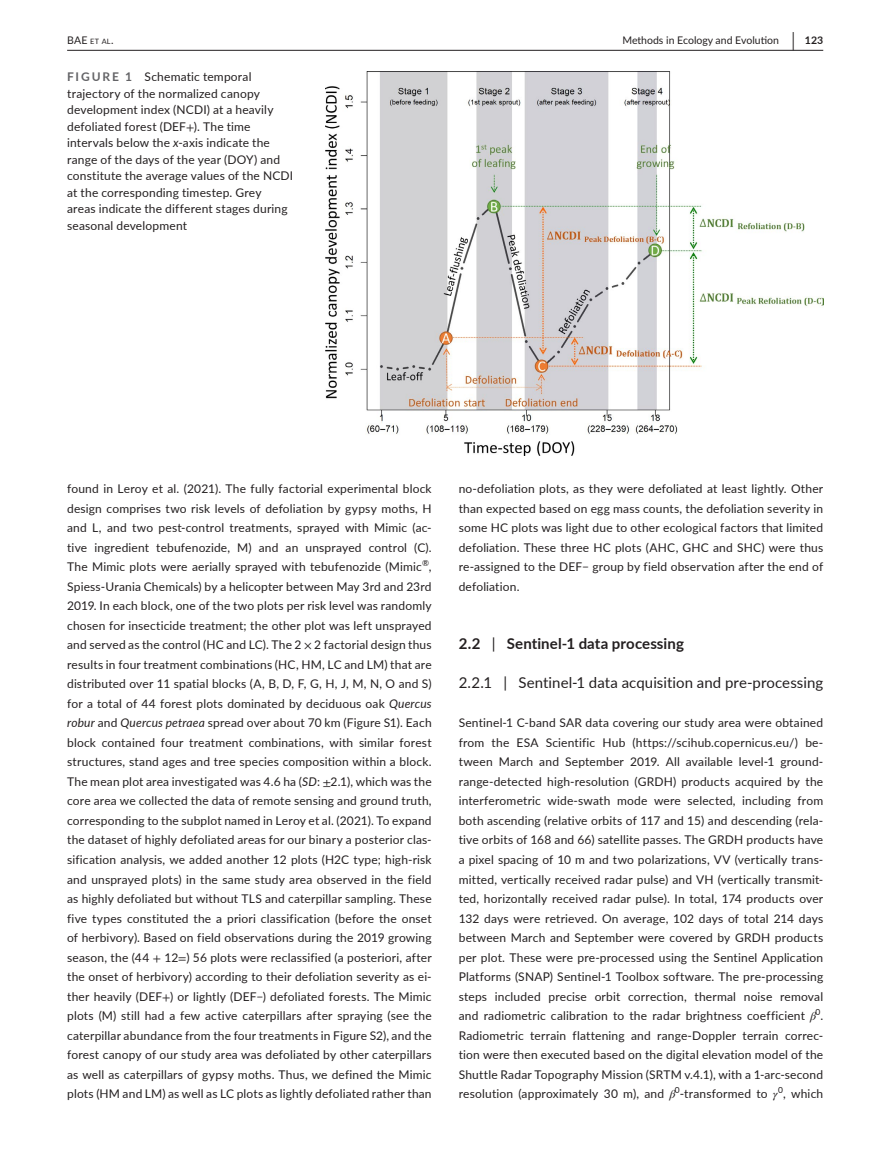
<style>
.page{position:relative;width:893px;height:1174px;background:#fff}
.page>*{position:absolute;margin:0;border:0;box-sizing:border-box;transform-origin:0 0}
.t1{font:700 19.5px "Lato";color:#231f20;scale:.48 1}
.t2{font:15px "Lato";letter-spacing:.005em;color:#231f20}
.t3{font:700 15px "Lato";letter-spacing:.005em;color:#231f20}
.t4{font:12px/19.5px "Lato";letter-spacing:.015em;color:#231f20;text-align:justify}
.t5{font:10.5px "Lato";color:#231f20}
.t6{font:10.5px "Lato";color:#231f20}
.t7{font:700 10.5px "Lato";color:#231f20}
.t8{font:8.4px "Lato";color:#231f20}
.s1{font-size:7.35px}
.s2{font-weight:700;color:#636366}
.s3{font-family:"STIX"}
.s4{font-style:italic}
.s5{font-weight:400}
.s6{font-family:"STIX";font-style:italic}
</style>
<div class="page">
<hr style="left:67px;top:50px;width:756px;height:1px;background:#231f20">
<img style="left:326px;top:72px;width:497px;height:383px">
<h1 class="t1" style="left:792px;top:25px;width:7px">|</h1>
<p class="t6" style="left:67px;top:33px;width:48px">BAE <span class="s1">et al</span>.</p>
<p class="t5" style="left:622px;top:33px;width:158px">Methods in Ecology and Evolu on</p>
<p class="t7" style="left:805px;top:33px;width:20px">123</p>
<p class="t4" style="left:67px;top:68px;width:228px;line-height:16.5px;text-align:left"><span class="s2">FIGURE 1</span> Schematic temporal trajectory of the normalized canopy development index (NCDI) at a heavily defoliated forest (DEF<span class="s3">+</span>). The time intervals below the <span class="s4">x</span>-axis indicate the range of the days of the year (DOY) and constitute the average values of the NCDI at the corresponding timestep. Grey<br>areas indicate the different stages during seasonal development</p>
<p class="t4" style="left:67px;top:479px;width:366px">found in Leroy et al. (2021). The fully factorial experimental block design comprises two risk levels of defoliation by gypsy moths, H and L, and two pest-control treatments, sprayed with Mimic (ac&shy;tive ingredient tebufenozide, M) and an unsprayed control (C).<br>The Mimic plots were aerially sprayed with tebufenozide (Mimic</p>
<p class="t8" style="left:422px;top:557px;width:8px">®</p>
<p class="t4" style="left:67px;top:557px;width:366px;text-indent:362px">, Spiess-Urania Chemicals) by a helicopter between May 3rd and 23rd 2019. In each block, one of the two plots per risk level was randomly chosen for insecticide treatment; the other plot was left unsprayed and served as the control (HC and LC). The 2 <span class="s3">×</span> 2 factorial design thus results in four treatment combinations (HC, HM, LC and LM) that are distributed over 11 spatial blocks (A, B, D, F, G, H, J, M, N, O and S) for a total of 44 forest plots dominated by deciduous oak <span class="s4">Quercus robur</span> and <span class="s4">Quercus petraea</span> spread over about 70 km (Figure S1). Each block contained four treatment combinations, with similar forest structures, stand ages and tree species composition within a block.<br>The mean plot area investigated was 4.6 ha (<span class="s4">SD</span>: <span class="s3">±</span>2.1), which was the core area we collected the data of remote sensing and ground truth, corresponding to the subplot named in Leroy et al. (2021). To expand the dataset of highly defoliated areas for our binary a posterior clas&shy;sification analysis, we added another 12 plots (H2C type; high-risk and unsprayed plots) in the same study area observed in the field as highly defoliated but without TLS and caterpillar sampling. These five types constituted the a priori classification (before the onset of herbivory). Based on field observations during the 2019 growing season, the (44 <span class="s3">+</span> 12<span class="s3">=</span>) 56 plots were reclassified (a posteriori, after the onset of herbivory) according to their defoliation severity as ei&shy;ther heavily (DEF<span class="s3">+</span>) or lightly (DEF−) defoliated forests. The Mimic plots (M) still had a few active caterpillars after spraying (see the caterpillar abundance from the four treatments in Figure S2), and the forest canopy of our study area was defoliated by other caterpillars as well as caterpillars of gypsy moths. Thus, we defined the Mimic plots (HM and LM) as well as LC plots as lightly defoliated rather than</p>
<p class="t4" style="left:459px;top:479px;width:366px">no-defoliation plots, as they were defoliated at least lightly. Other than expected based on egg mass counts, the defoliation severity in some HC plots was light due to other ecological factors that limited defoliation. These three HC plots (AHC, GHC and SHC) were thus re-assigned to the DEF− group by field observation after the end of defoliation.</p>
<p class="t3" style="left:459px;top:633px;width:227px">2.2 <span class="s5">|</span> Sentinel-1 data processing</p>
<p class="t2" style="left:459px;top:672px;width:366px">2.2.1 | Sentinel-1 data acquisition and pre-processing</p>
<p class="t4" style="left:459px;top:713px;width:366px">Sentinel-1 C-band SAR data covering our study area were obtained from the ESA Scientific Hub (https://scihub.copernicus.eu/) be&shy;tween March and September 2019. All available level-1 ground&shy;range-detected high-resolution (GRDH) products acquired by the interferometric wide-swath mode were selected, including from both ascending (relative orbits of 117 and 15) and descending (rela&shy;tive orbits of 168 and 66) satellite passes. The GRDH products have a pixel spacing of 10 m and two polarizations, VV (vertically trans&shy;mitted, vertically received radar pulse) and VH (vertically transmit&shy;ted, horizontally received radar pulse). In total, 174 products over 132 days were retrieved. On average, 102 days of total 214 days between March and September were covered by GRDH products per plot. These were pre-processed using the Sentinel Application Platforms (SNAP) Sentinel-1 Toolbox software. The pre-processing steps included precise orbit correction, thermal noise removal and radiometric calibration to the radar brightness coefficient <span class="s6">β</span><sup>0</sup>.<br>Radiometric terrain flattening and range-Doppler terrain correc&shy;tion were then executed based on the digital elevation model of the Shuttle Radar Topography Mission (SRTM v.4.1), with a 1-arc-second resolution (approximately 30 m), and <span class="s6">β</span><sup>0</sup>-transformed to <span class="s6">γ</span><sup>0</sup>, which</p>
</div>
